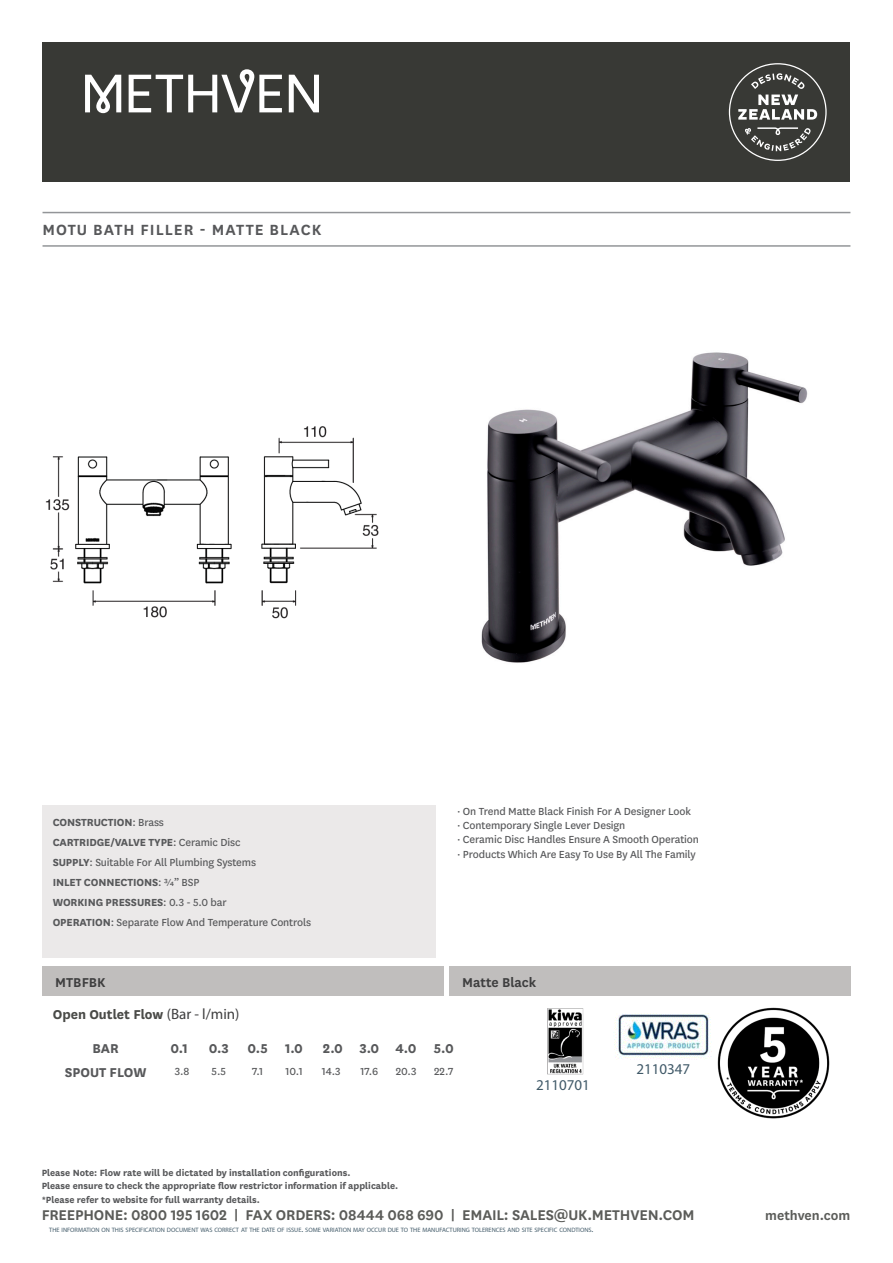
<style>
.page{position:relative;width:893px;height:1263px;background:#fff}
.page>*{position:absolute;margin:0;border:0;box-sizing:border-box;transform-origin:0 0}
.Product_Description{font:600 17.25px "National";letter-spacing:.06em;color:#57585a}
.Footer_-_Main_type{font:600 16.5px "National";letter-spacing:-.01em;color:#5b5c59}
.t1{font:700 15px "National";color:#57585a}
.Product_Code___Price{font:700 15px "National";color:#494a47}
.Product_Code___Price-2{font:600 15px "National";color:#3e3e3f}
.t2{font:15px "Myriad Pro";color:#405968}
.Footer_-_Main_type-2{font:600 15px "National";color:#5b5c59}
.Product_Bullets{font:12px "National";letter-spacing:-.01em;color:#57585a}
.Product_Specs___Info{font:12px "National";letter-spacing:-.01em;color:#57585a}
.Product_Specs___Info-2{font:700 12px "National";letter-spacing:-.01em;color:#57585a}
.t3{font:700 10.5px "National";color:#57585a}
.t4{font:6.3px "Myriad Pro";color:#405968}
.s1{font-weight:400}
.s2{font-weight:700}
.s3{font-family:"Myriad Pro";font-weight:400;color:#3e3e3f}
.s4{font-size:9px}
</style>
<div class="page">
<hr style="left:43px;top:212px;width:807px;height:1px;background:#939598">
<hr style="left:43px;top:245px;width:807px;height:2px;background:#939598">
<div style="left:43px;top:43px;width:807px;height:139px;background:#383935"></div>
<svg style="left:729px;top:63px;width:98px;height:98px"></svg>
<svg style="left:85px;top:75px;width:36px;height:38px"></svg>
<svg style="left:129px;top:69px;width:153px;height:43px"></svg>
<svg style="left:289px;top:75px;width:30px;height:37px"></svg>
<div style="left:43px;top:806px;width:393px;height:152px;background:#ebe9e9"></div>
<img style="left:45px;top:426px;width:334px;height:193px">
<div style="left:43px;top:966px;width:401px;height:30px;background:#c0bebd"></div>
<div style="left:449px;top:966px;width:401px;height:30px;background:#c0bebd"></div>
<img style="left:717px;top:1007px;width:113px;height:112px">
<img style="left:481px;top:352px;width:327px;height:311px">
<img style="left:614px;top:1013px;width:98px;height:47px">
<img style="left:547px;top:1008px;width:36px;height:66px">
<p class="Product_Description" style="left:43px;top:217px;width:280px">MOTU BATH FILLER - MATTE BLACK</p>
<p class="Product_Specs___Info-2" style="left:53px;top:814px;width:113px">CONSTRUCTION<span class="s1">: Brass</span></p>
<p class="Product_Specs___Info-2" style="left:53px;top:834px;width:189px">CARTRIDGE/VALVE TYPE<span class="s1">: Ceramic Disc</span></p>
<p class="Product_Specs___Info" style="left:53px;top:854px;width:205px"><span class="s2">SUPPLY</span>: Suitable For All Plumbing Systems</p>
<p class="Product_Specs___Info-2" style="left:53px;top:874px;width:148px">INLET CONNECTIONS<span class="s1">: ¾” BSP</span></p>
<p class="Product_Specs___Info-2" style="left:53px;top:894px;width:176px">WORKING PRESSURES<span class="s1">: 0.3 - 5.0 bar</span></p>
<p class="Product_Specs___Info" style="left:53px;top:914px;width:260px"><span class="s2">OPERATION</span>: Separate Flow And Temperature Controls</p>
<p class="Product_Bullets" style="left:457px;top:803px;width:235px">· On Trend Matte Black Finish For A Designer Look</p>
<p class="Product_Bullets" style="left:457px;top:817px;width:170px">· Contemporary Single Lever Design</p>
<p class="Product_Bullets" style="left:457px;top:832px;width:243px">· Ceramic Disc Handles Ensure A Smooth Operation</p>
<p class="Product_Bullets" style="left:457px;top:846px;width:240px">· Products Which Are Easy To Use By All The Family</p>
<p class="Product_Code___Price-2" style="left:55px;top:972px;width:52px">MTBFBK</p>
<p class="Product_Code___Price-2" style="left:462px;top:972px;width:76px">Matte Black</p>
<p class="Product_Code___Price" style="left:53px;top:1004px;width:188px">Open Outlet Flow <span class="s3">(Bar - l/min)</span></p>
<p class="t1" style="left:92px;top:1037px;width:28px">BAR</p>
<p class="t1" style="left:171px;top:1037px;width:19px">0.1</p>
<p class="t1" style="left:209px;top:1037px;width:22px">0.3</p>
<p class="t1" style="left:248px;top:1037px;width:22px">0.5</p>
<p class="t1" style="left:285px;top:1037px;width:19px">1.0</p>
<p class="t1" style="left:323px;top:1037px;width:22px">2.0</p>
<p class="t1" style="left:359px;top:1037px;width:21px">3.0</p>
<p class="t1" style="left:396px;top:1037px;width:22px">4.0</p>
<p class="t1" style="left:434px;top:1037px;width:21px">5.0</p>
<p class="t1" style="left:65px;top:1062px;width:83px">SPOUT FLOW</p>
<p class="Product_Specs___Info" style="left:175px;top:1063px;width:16px">3.8</p>
<p class="Product_Specs___Info" style="left:212px;top:1063px;width:16px">5.5</p>
<p class="Product_Specs___Info" style="left:252px;top:1063px;width:13px">7.1</p>
<p class="Product_Specs___Info" style="left:286px;top:1063px;width:19px">10.1</p>
<p class="Product_Specs___Info" style="left:322px;top:1063px;width:20px">14.3</p>
<p class="Product_Specs___Info" style="left:361px;top:1063px;width:19px">17.6</p>
<p class="Product_Specs___Info" style="left:396px;top:1063px;width:22px">20.3</p>
<p class="Product_Specs___Info" style="left:434px;top:1063px;width:21px">22.7</p>
<p class="t3" style="left:42px;top:1166px;width:310px">Please Note: Flow rate will be dictated by installation configurations.</p>
<p class="t3" style="left:42px;top:1178px;width:358px">Please ensure to check the appropriate flow restrictor information if applicable.</p>
<p class="t3" style="left:42px;top:1192px;width:220px">*Please refer to website for full warranty details.</p>
<p class="t2" style="left:536px;top:1076px;width:55px">2110701</p>
<p class="t2" style="left:636px;top:1060px;width:55px">2110347</p>
<p class="Footer_-_Main_type" style="left:42px;top:1204px;width:654px">FREEPHONE: 0800 195 1602 | FAX ORDERS: 08444 068 690 | EMAIL: SALES@UK.METHVEN.COM</p>
<p class="Footer_-_Main_type-2" style="left:765px;top:1205px;width:87px">methven.com</p>
<p class="t4" style="left:49px;top:1226px;width:546px">THE INFORMATION ON THIS SPECIFICATION DOCUMENT WAS CORRECT AT THE DATE OF ISSUE<span class="s4">.</span> SOME VARIATION MAY OCCUR DUE TO THE MANUFACTURING TOLERENCES AND SITE SPECIFIC CONDTIONS<span class="s4">.</span></p>
</div>
